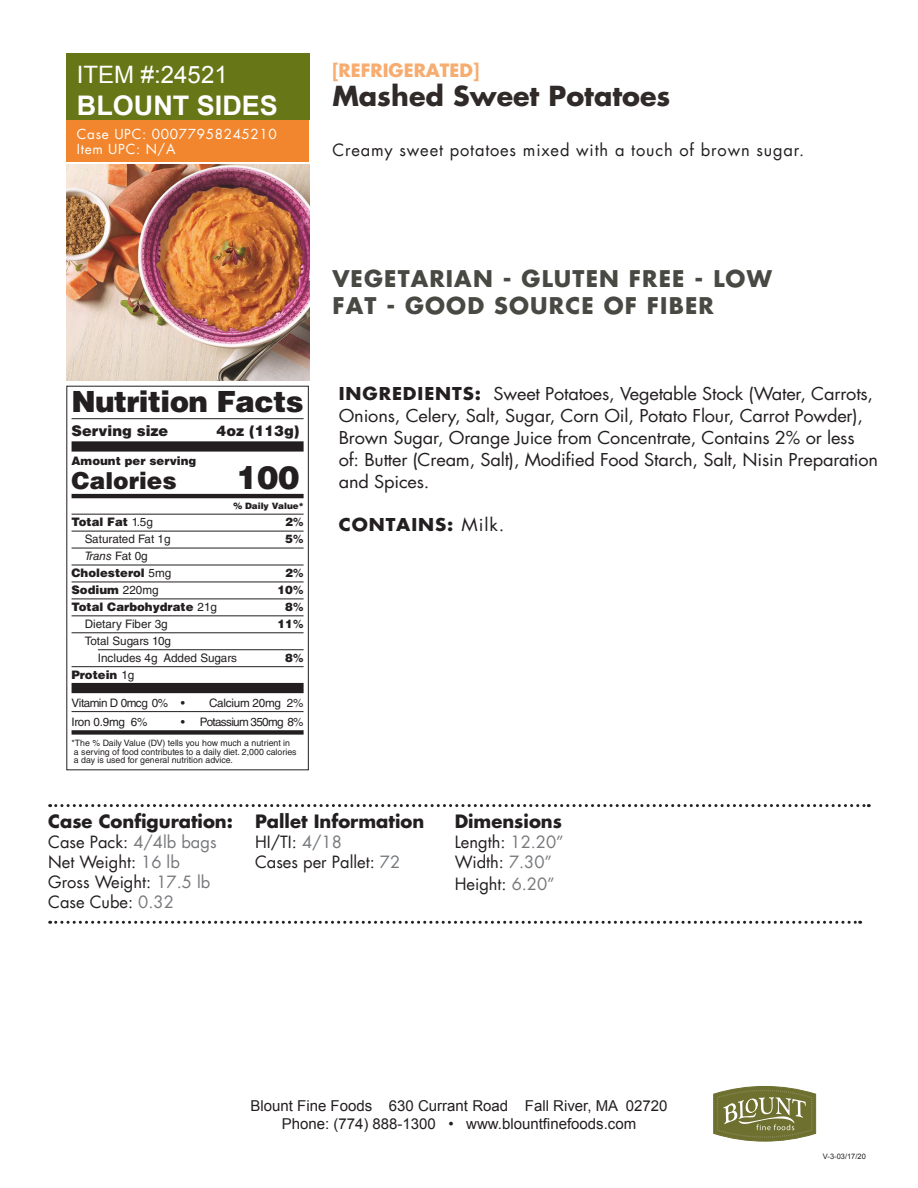
<style>
.page{position:relative;width:918px;height:1188px;background:#fff}
.page>*{position:absolute;margin:0;border:0;box-sizing:border-box;transform-origin:0 0}
.t1{font:900 32.1px "Helvetica LT Std";color:#231f20}
.t2{font:900 29.25px "Helvetica LT Std";letter-spacing:-.02em;color:#231f20}
.t3{font:700 27px "Futura";color:#302a28}
.t4{font:700 27px "Arial";color:#fff}
.t5{font:24px "Arial";color:#fff}
.t6{font:900 23.4px "Helvetica LT Std";color:#231f20}
.t7{font:700 22.5px/27px "Futura";letter-spacing:.05em;color:#494944}
.t8{font:700 18px "Futura";color:#231f20}
.t9{font:700 18px "Futura";color:#f7ac70}
.t10{font:17.4px/21.9px "Futura";letter-spacing:-.01em;color:#231f20;scale:1.05 1}
.t11{font:700 17.4px "Futura";letter-spacing:.05em;color:#231f20;scale:1.05 1}
.t12{font:16.5px/19.8px "Futura";color:#231f20}
.t13{font:16.5px "Futura";letter-spacing:.05em;color:#231f20}
.t14{font:15px/18px "Arial";color:#231f20;text-align:center}
.t15{font:900 14.55px "Helvetica LT Std";color:#231f20}
.t16{font:13.5px/15px "Futura";letter-spacing:.05em;color:#fff}
.t17{font:900 11.7px/17px "Helvetica LT Std";color:#231f20}
.t18{font:11.7px/17px "Helvetica LT Std";color:#231f20}
.t19{font:11.7px "Helvetica LT Std";letter-spacing:-.02em;color:#231f20}
.t20{font:11.7px "Helvetica LT Std";letter-spacing:-.055em;color:#231f20}
.t21{font:11.7px "Helvetica LT Std";letter-spacing:-.04em;color:#231f20}
.t22{font:8.7px/8.7px "Helvetica LT Std";color:#231f20}
.t23{font:900 8.7px "Helvetica LT Std";color:#231f20}
.t24{font:7.5px "Arial";color:#231f20}
.s1{font-weight:400}
.s2{font-weight:700}
.s3{font-weight:400;font-style:italic}
.s4{color:#76787b}
</style>
<div class="page">
<div style="left:66px;top:54px;width:243px;height:66px;background:#677717"></div>
<img style="left:66px;top:164px;width:243px;height:216px">
<svg style="left:713px;top:1086px;width:103px;height:55px;background:#898c57"></svg>
<div style="left:66px;top:120px;width:243px;height:41px;background:#f1862e"></div>
<svg style="left:50px;top:804px;width:819px;height:3px"></svg>
<svg style="left:50px;top:921px;width:811px;height:3px"></svg>
<hr style="left:72px;top:418px;width:232px;height:1px;background:#231f20">
<div style="left:72px;top:441px;width:232px;height:11px;background:#231f20"></div>
<hr style="left:72px;top:494px;width:232px;height:4px;background:#231f20">
<hr style="left:72px;top:514px;width:232px;height:1px;background:#231f20">
<hr style="left:72px;top:531px;width:232px;height:1px;background:#231f20">
<hr style="left:72px;top:548px;width:232px;height:1px;background:#231f20">
<hr style="left:72px;top:565px;width:232px;height:1px;background:#231f20">
<hr style="left:72px;top:582px;width:232px;height:1px;background:#231f20">
<hr style="left:72px;top:599px;width:232px;height:1px;background:#231f20">
<hr style="left:72px;top:616px;width:232px;height:1px;background:#231f20">
<hr style="left:72px;top:633px;width:232px;height:1px;background:#231f20">
<hr style="left:98px;top:649px;width:206px;height:1px;background:#231f20">
<hr style="left:72px;top:666px;width:232px;height:1px;background:#231f20">
<div style="left:72px;top:683px;width:232px;height:10px;background:#231f20"></div>
<hr style="left:72px;top:711px;width:232px;height:1px;background:#231f20">
<div style="left:72px;top:730px;width:232px;height:5px;background:#231f20"></div>
<div style="left:66px;top:386px;width:243px;height:384px;border:1px solid #231f20"></div>
<h3 class="t5" style="left:77px;top:59px;width:152px">ITEM #:24521</h3>
<h3 class="t4" style="left:77px;top:87px;width:203px">BLOUNT SIDES</h3>
<p class="t16" style="left:77px;top:126px;width:202px">Case UPC: 00077958245210<br>Item UPC: N/A</p>
<p class="t9" style="left:332px;top:57px;width:148px">[REFRIGERATED]</p>
<h3 class="t3" style="left:332px;top:77px;width:340px">Mashed Sweet Potatoes</h3>
<p class="t13" style="left:332px;top:138px;width:474px">Creamy sweet potatoes mixed with a touch of brown sugar.</p>
<h2 class="t2" style="left:72px;top:382px;width:234px">Nutrition Facts</h2>
<p class="t15" style="left:72px;top:421px;width:98px">Serving size</p>
<p class="t15" style="left:217px;top:421px;width:84px">4oz (113g)</p>
<p class="t17" style="left:72px;top:452px;width:126px">Amount per serving</p>
<h3 class="t6" style="left:72px;top:465px;width:107px">Calories</h3>
<h1 class="t1" style="left:236px;top:456px;width:65px">100</h1>
<p class="t23" style="left:233px;top:500px;width:72px">% Daily Value*</p>
<p class="t17" style="left:72px;top:513px;width:83px">Total Fat <span class="s1">1.5g</span></p>
<p class="t17" style="left:285px;top:513px;width:20px">2<span class="s2">%</span></p>
<p class="t18" style="left:85px;top:530px;width:87px">Saturated Fat 1g</p>
<p class="t17" style="left:285px;top:530px;width:20px">5<span class="s2">%</span></p>
<p class="t17" style="left:72px;top:547px;width:101px;text-indent:13px"><span class="s3">Trans</span> <span class="s1">Fat 0g<br></span>Cholesterol <span class="s1">5mg</span></p>
<p class="t17" style="left:285px;top:564px;width:20px">2<span class="s2">%</span></p>
<p class="t17" style="left:72px;top:581px;width:89px">Sodium <span class="s1">220mg</span></p>
<p class="t17" style="left:278px;top:581px;width:27px">10<span class="s2">%</span></p>
<p class="t17" style="left:72px;top:598px;width:147px">Total Carbohydrate <span class="s1">21g</span></p>
<p class="t17" style="left:285px;top:598px;width:20px">8<span class="s2">%</span></p>
<p class="t18" style="left:85px;top:615px;width:85px">Dietary Fiber 3g</p>
<p class="t17" style="left:278px;top:615px;width:27px">11<span class="s2">%</span></p>
<p class="t18" style="left:98px;top:632px;width:141px;text-indent:-13px">Total Sugars 10g<br>Includes 4g Added Sugars</p>
<p class="t17" style="left:285px;top:649px;width:20px">8<span class="s2">%</span></p>
<p class="t17" style="left:72px;top:666px;width:64px">Protein <span class="s1">1g</span></p>
<p class="t21" style="left:72px;top:696px;width:115px">Vitamin D 0mcg 0% •</p>
<p class="t19" style="left:209px;top:696px;width:96px">Calcium 20mg 2%</p>
<p class="t19" style="left:72px;top:715px;width:77px">Iron 0.9mg 6%</p>
<p class="t20" style="left:181px;top:715px;width:124px">• Potassium 350mg 8%</p>
<p class="t22" style="left:72px;top:738px;width:227px">*The % Daily Value (DV) tells you how much a nutrient in a serving of food contributes to a daily diet. 2,000 calories a day is used for general nutrition advice.</p>
<p class="t7" style="left:332px;top:264px;width:441px">VEGETARIAN - GLUTEN FREE - LOW<br>FAT - GOOD SOURCE OF FIBER</p>
<p class="t10" style="left:339px;top:383px;width:515px"><span class="s2">INGREDIENTS:</span> Sweet Potatoes, Vegetable Stock (Water, Carrots, Onions, Celery, Salt, Sugar, Corn Oil, Potato Flour, Carrot Powder), Brown Sugar, Orange Juice from Concentrate, Contains 2% or less of: Butter (Cream, Salt), Modified Food Starch, Salt, Nisin Preparation and Spices.</p>
<p class="t11" style="left:339px;top:513px;width:159px">CONTAINS: <span class="s1">Milk.</span></p>
<p class="t8" style="left:48px;top:809px;width:186px">Case Configuration:</p>
<p class="t12" style="left:48px;top:832px;width:170px">Case Pack: <span class="s4">4/4lb bags<br></span>Net Weight: <span class="s4">16 lb<br></span>Gross Weight: <span class="s4">17.5 lb<br></span>Case Cube: <span class="s4">0.32</span></p>
<p class="t8" style="left:255px;top:809px;width:171px">Pallet Information</p>
<p class="t12" style="left:255px;top:832px;width:147px">HI/TI: <span class="s4">4/18<br></span>Cases per Pallet: <span class="s4">72</span></p>
<p class="t8" style="left:455px;top:809px;width:109px">Dimensions</p>
<p class="t12" style="left:455px;top:832px;width:111px">Length: <span class="s4">12.20”<br></span>Width: <span class="s4">7.30”</span></p>
<p class="t12" style="left:455px;top:873px;width:102px">Height: <span class="s4">6.20”</span></p>
<p class="t14" style="left:251px;top:1097px;width:418px">Blount Fine Foods 630 Currant Road Fall River, MA 02720<br>Phone: (774) 888-1300 • www.blountfinefoods.com</p>
<p class="t24" style="left:823px;top:1151px;width:44px">V-3-03/17/20</p>
</div>
